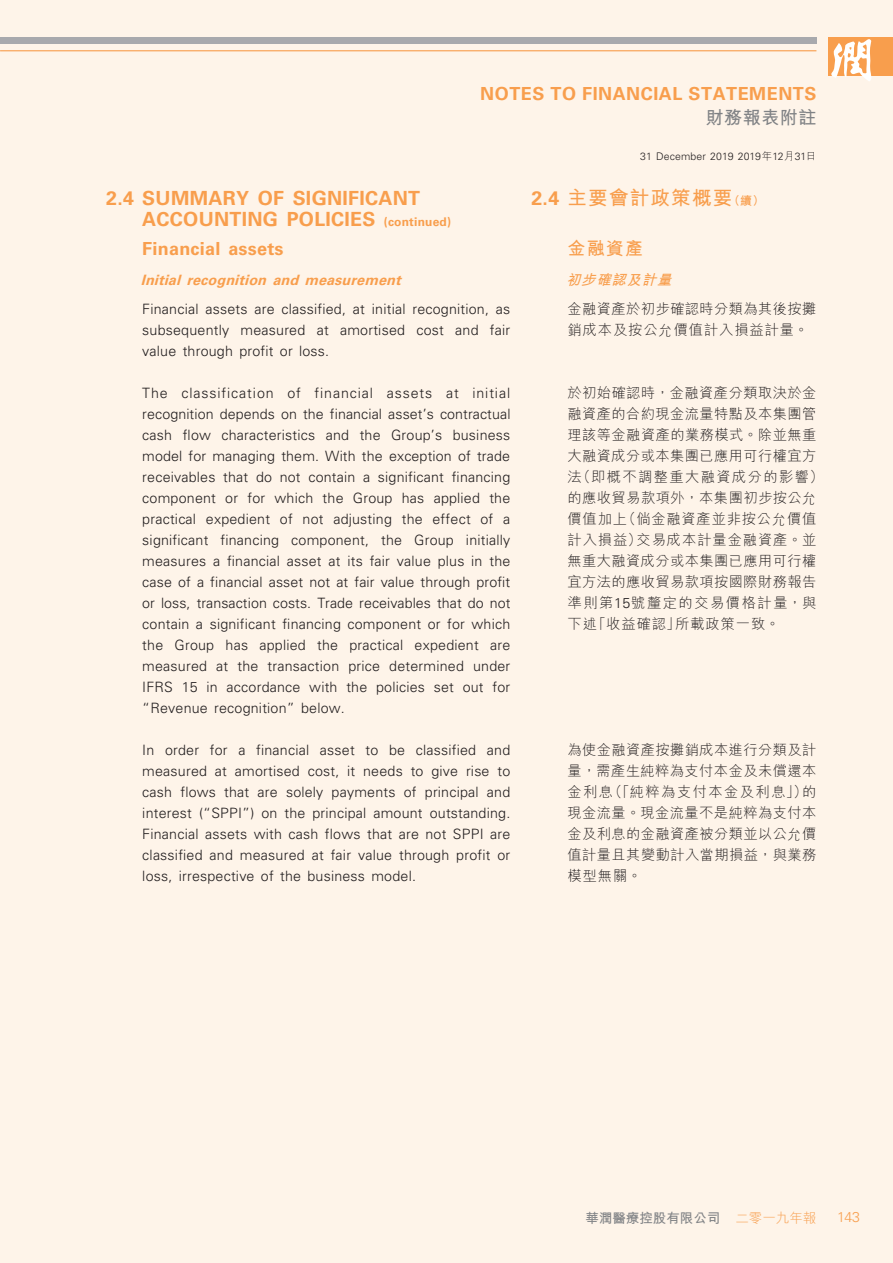
<style>
.page{position:relative;width:893px;height:1263px;background:#fef4e9}
.page>*{position:absolute;margin:0;border:0;box-sizing:border-box;transform-origin:0 0}
._03_H1{font:700 19.5px/21px "Univers LT Std";letter-spacing:.015em;color:#f89e4d}
._03_H1-2{font:700 19.5px "M Hei HK";letter-spacing:.065em;color:#f89e4d}
._04___H2{font:700 18px "Univers LT Std";letter-spacing:.03em;color:#f89e4d}
.t1{font:700 18px "M Hei HK";letter-spacing:.03em;color:#808285}
._04___H2-2{font:700 18px "M Hei HK";color:#f89e4d}
._12___P2{font:300 14.25px/21px "Univers LT Std";letter-spacing:.015em;color:#231f20;text-align:justify}
._12___P2-2{font:300 14.25px/21px "M Hei HK";letter-spacing:.03em;color:#231f20}
._05_____H3{font:italic 700 14.25px "Univers LT Std";color:#f89e4d}
._05_____H3-2{font:italic 700 14.25px "M Hei HK";color:#f89e4d}
.t2{font:300 14.25px "Univers LT Std";color:#f89e4d}
.t3{font:700 13.5px "M Hei HK";color:#808285}
.t4{font:300 10.5px "Univers LT Std";letter-spacing:.005em;color:#231f20}
.s1{font-family:"M Hei HK"}
.s2{font-family:"Univers LT Std"}
.s3{font-size:12px}
.s4{font-weight:300;color:#f89e4d}
</style>
<div class="page">
<div style="left:0;top:37px;width:816px;height:7px;background:#a8a9ad"></div>
<div style="left:828px;top:37px;width:65px;height:39px;background:#f89e4d"></div>
<svg style="left:831px;top:39px;width:41px;height:42px"></svg>
<hr style="left:0;top:50px;width:816px;height:1px;background:#f89e4d">
<p class="_04___H2" style="left:480px;top:83px;width:338px">NOTES TO FINANCIAL STATEMENTS</p>
<p class="t1" style="left:706px;top:104px;width:112px">財務報表附註</p>
<p class="t4" style="left:640px;top:150px;width:178px">31 December 2019 2019<span class="s1">年</span>12<span class="s1">月</span>31<span class="s1">日</span></p>
<p class="_03_H1-2" style="left:531px;top:183px;width:234px"><span class="s2">2.4</span> 主要會計政策概要<span class="s3">（續）</span></p>
<p class="_04___H2-2" style="left:567px;top:235px;width:77px">金融資產</p>
<p class="_05_____H3-2" style="left:566px;top:269px;width:112px">初步確認及計量</p>
<p class="_12___P2-2" style="left:567px;top:298px;width:250px">金融資產於初步確認時分類為其後按攤銷成本及按公允價值計入損益計量。</p>
<p class="_03_H1" style="left:142px;top:187px;width:310px;text-indent:-36px">2.4 SUMMARY OF SIGNIFICANT<br>ACCOUNTING POLICIES <span class="s3">(continued)</span></p>
<p class="_04___H2" style="left:142px;top:238px;width:143px">Financial assets</p>
<p class="_05_____H3" style="left:141px;top:271px;width:266px">Initial recognition and measurement</p>
<p class="_12___P2" style="left:142px;top:298px;width:370px">Financial assets are classified, at initial recognition, as subsequently measured at amortised cost and fair value through profit or loss.</p>
<p class="_12___P2" style="left:142px;top:382px;width:370px">The classification of financial assets at initial recognition depends on the financial asset’s contractual cash flow characteristics and the Group’s business model for managing them. With the exception of trade receivables that do not contain a significant financing component or for which the Group has applied the practical expedient of not adjusting the effect of a significant financing component, the Group initially measures a financial asset at its fair value plus in the case of a financial asset not at fair value through profit or loss, transaction costs. Trade receivables that do not contain a significant financing component or for which the Group has applied the practical expedient are measured at the transaction price determined under IFRS 15 in accordance with the policies set out for “Revenue recognition” below.</p>
<p class="_12___P2" style="left:142px;top:739px;width:370px">In order for a financial asset to be classified and measured at amortised cost, it needs to give rise to cash flows that are solely payments of principal and interest (“SPPI”) on the principal amount outstanding.<br>Financial assets with cash flows that are not SPPI are classified and measured at fair value through profit or loss, irrespective of the business model.</p>
<p class="_12___P2-2" style="left:567px;top:382px;width:258px">於初始確認時，金融資產分類取決於金融資產的合約現金流量特點及本集團管理該等金融資產的業務模式。除並無重大融資成分或本集團已應用可行權宜方法（即概不調整重大融資成分的影響）的應收貿易款項外，本集團初步按公允價值加上（倘金融資產並非按公允價值計入損益）交易成本計量金融資產。並無重大融資成分或本集團已應用可行權宜方法的應收貿易款項按國際財務報告準則第<span class="s2">15</span>號釐定的交易價格計量，與下述「收益確認」所載政策一致。</p>
<p class="_12___P2-2" style="left:567px;top:739px;width:250px;text-align:justify">為使金融資產按攤銷成本進行分類及計量，需產生純粹為支付本金及未償還本金利息（「純粹為支付本金及利息」）的現金流量。現金流量不是純粹為支付本金及利息的金融資產被分類並以公允價值計量且其變動計入當期損益，與業務模型無關。</p>
<p class="t3" style="left:585px;top:1208px;width:233px">華潤醫療控股有限公司 <span class="s4">二零一九年報</span></p>
<p class="t2" style="left:837px;top:1209px;width:25px">143</p>
</div>
